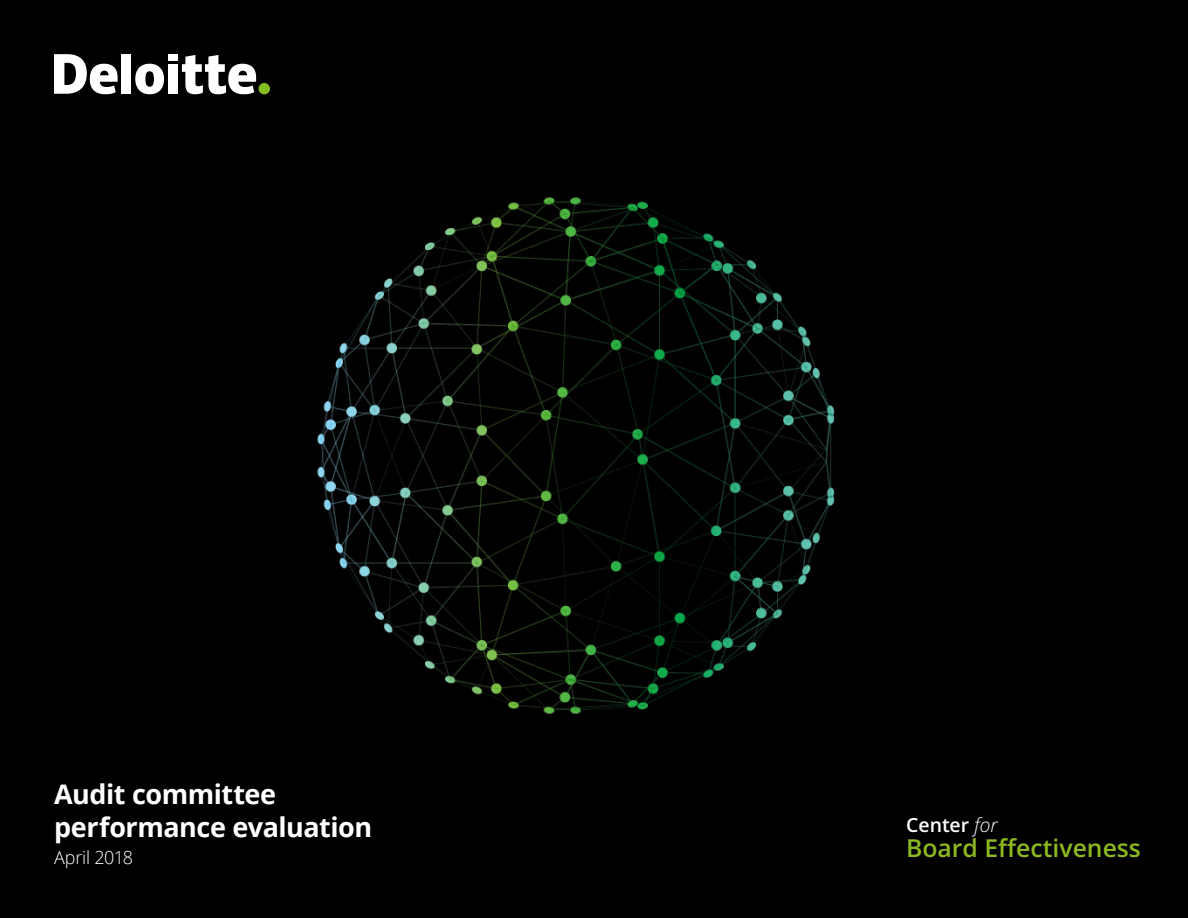
<style>
.page{position:relative;width:1188px;height:918px;background:#000}
.page>*{position:absolute;margin:0;border:0;box-sizing:border-box;transform-origin:0 0}
.t1{font:700 27px/33px "Open Sans";letter-spacing:-.015em;color:#fff}
.t2{font:600 24.75px "Open Sans";color:#8cb921}
.t3{font:600 19.5px "Open Sans";color:#fff}
.t4{font:300 18px "Open Sans";letter-spacing:-.02em;color:#fff}
.s1{font-weight:300;font-style:italic}
</style>
<div class="page">
<div style="left:259px;top:83px;width:11px;height:11px;background:#85bc22;border-radius:50%"></div>
<div style="left:121px;top:54px;width:10px;height:40px;background:#fff"></div>
<svg style="left:135px;top:64px;width:29px;height:30px"></svg>
<div style="left:168px;top:64px;width:10px;height:30px;background:#fff"></div>
<div style="left:168px;top:54px;width:10px;height:7px;background:#fff"></div>
<svg style="left:182px;top:55px;width:74px;height:39px"></svg>
<svg style="left:54px;top:54px;width:64px;height:40px"></svg>
<img style="left:317px;top:197px;width:518px;height:517px">
<p class="t1" style="left:54px;top:777px;width:320px">Audit committee performance evaluation</p>
<p class="t4" style="left:54px;top:845px;width:80px">April 2018</p>
<p class="t3" style="left:906px;top:812px;width:93px">Center <span class="s1">for</span></p>
<p class="t2" style="left:906px;top:832px;width:236px">Board Effectiveness</p>
</div>
